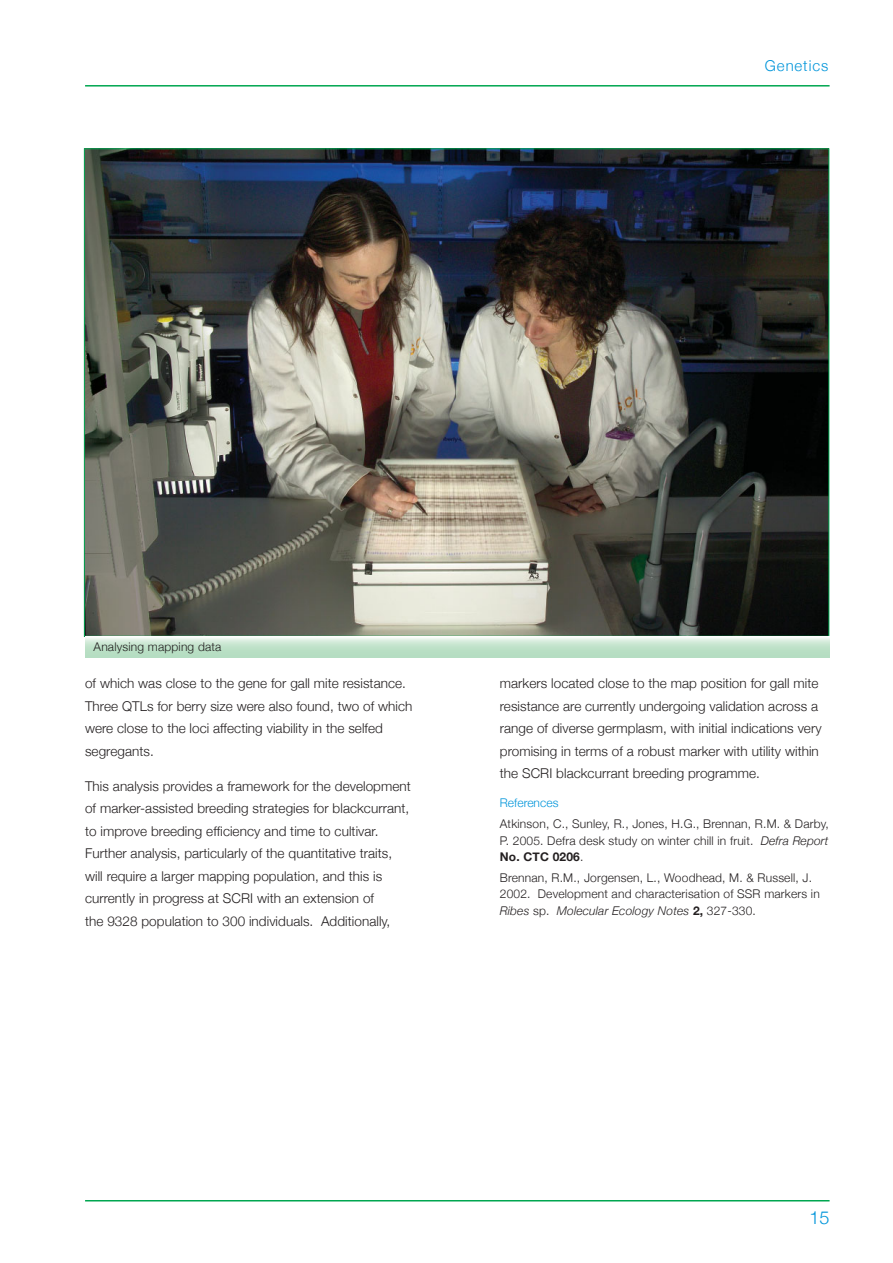
<style>
.page{position:relative;width:893px;height:1263px;background:#fff}
.page>*{position:absolute;margin:0;border:0;box-sizing:border-box;transform-origin:0 0}
.t1{font:300 18px "Helvetica Neue";color:#0095da}
.t2{font:300 15px "Helvetica Neue";letter-spacing:.06em;color:#0095da}
.t3{font:300 13.5px/22.5px "Helvetica Neue";letter-spacing:.005em;color:#231f20}
.t4{font:300 12px/16.5px "Helvetica Neue";letter-spacing:.015em;color:#231f20;text-align:justify}
.t5{font:300 12px "Helvetica Neue";letter-spacing:.005em;color:#0095da}
.s1{font-style:italic}
.s2{font-weight:700}
</style>
<div class="page">
<hr style="left:85px;top:1200px;width:744px;height:2px;background:#00a650">
<hr style="left:85px;top:85px;width:744px;height:2px;background:#00a650">
<img style="left:86px;top:151px;width:741px;height:483px">
<svg style="left:85px;top:638px;width:744px;height:20px"></svg>
<p class="t2" style="left:765px;top:56px;width:65px">Genetics</p>
<p class="t4" style="left:94px;top:639px;width:129px">Analysing mapping data</p>
<p class="t3" style="left:85px;top:672px;width:329px">of which was close to the gene for gall mite resistance.<br>Three QTLs for berry size were also found, two of which were close to the loci affecting viability in the selfed segregants.</p>
<p class="t3" style="left:85px;top:774px;width:327px">This analysis provides a framework for the development of marker-assisted breeding strategies for blackcurrant, to improve breeding efficiency and time to cultivar.<br>Further analysis, particularly of the quantitative traits, will require a larger mapping population, and this is currently in progress at SCRI with an extension of<br>the 9328 population to 300 individuals. Additionally,</p>
<p class="t3" style="left:500px;top:672px;width:323px">markers located close to the map position for gall mite resistance are currently undergoing validation across a range of diverse germplasm, with initial indications very promising in terms of a robust marker with utility within the SCRI blackcurrant breeding programme.</p>
<p class="t5" style="left:500px;top:796px;width:60px">References</p>
<p class="t4" style="left:500px;top:815px;width:330px">Atkinson, C., Sunley, R., Jones, H.G., Brennan, R.M. &amp; Darby, P. 2005. Defra desk study on winter chill in fruit. <span class="s1">Defra Report </span><span class="s2">No. CTC 0206</span>.</p>
<p class="t4" style="left:500px;top:869px;width:321px;text-align:left">Brennan, R.M., Jorgensen, L., Woodhead, M. &amp; Russell, J.<br>2002. Development and characterisation of SSR markers in<br><span class="s1">Ribes</span> sp. <span class="s1">Molecular Ecology Notes</span> <span class="s2">2,</span> 327-330.</p>
<h1 class="t1" style="left:809px;top:1206px;width:22px">15</h1>
</div>
